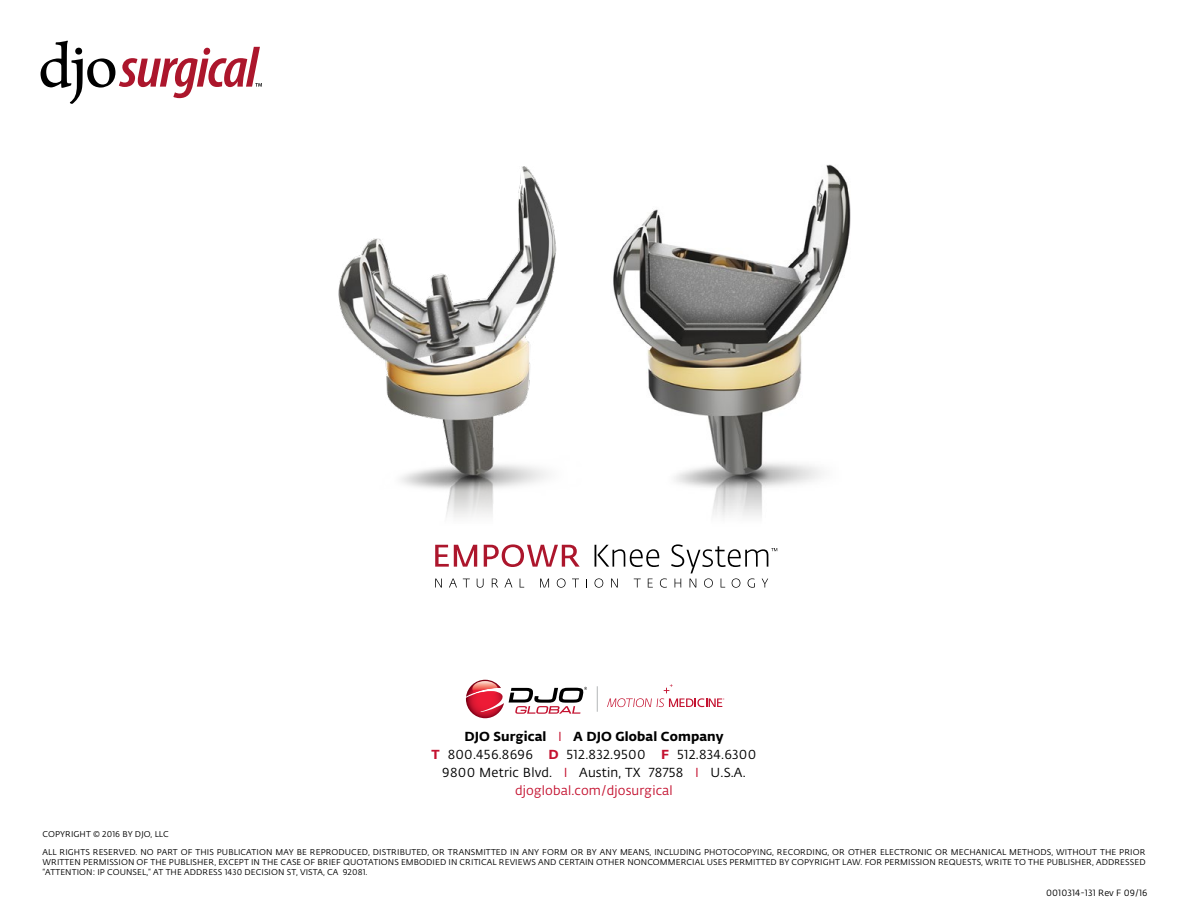
<style>
.page{position:relative;width:1188px;height:918px;background:#fff}
.page>*{position:absolute;margin:0;border:0;box-sizing:border-box;transform-origin:0 0}
.t1{font:12.9px/17.9px "Fedra Sans Alt Std";letter-spacing:.01em;color:#000;text-align:center}
.t2{font:9px "Fedra Sans Alt Pro";letter-spacing:.01em;color:#000}
.t3{font:8.25px/18.1px "Fedra Sans Alt Std";letter-spacing:.01em;color:#000}
.s1{font-weight:700}
.s2{color:#c41230}
.s3{font-weight:700;color:#c41230}
</style>
<div class="page">
<img style="left:594px;top:164px;width:257px;height:540px">
<img style="left:338px;top:166px;width:241px;height:534px">
<svg style="left:41px;top:41px;width:221px;height:63px"></svg>
<svg style="left:435px;top:544px;width:145px;height:23px"></svg>
<svg style="left:435px;top:579px;width:7px;height:9px"></svg>
<svg style="left:449px;top:579px;width:8px;height:9px"></svg>
<svg style="left:463px;top:579px;width:7px;height:9px"></svg>
<svg style="left:477px;top:579px;width:7px;height:9px"></svg>
<svg style="left:492px;top:579px;width:6px;height:9px"></svg>
<svg style="left:504px;top:579px;width:8px;height:9px"></svg>
<svg style="left:520px;top:579px;width:4px;height:9px"></svg>
<svg style="left:540px;top:579px;width:9px;height:9px"></svg>
<svg style="left:557px;top:578px;width:9px;height:10px"></svg>
<svg style="left:572px;top:579px;width:7px;height:9px"></svg>
<svg style="left:595px;top:544px;width:182px;height:44px"></svg>
<svg style="left:466px;top:680px;width:121px;height:38px"></svg>
<svg style="left:607px;top:684px;width:117px;height:23px"></svg>
<svg style="left:597px;top:686px;width:1px;height:26px"></svg>
<h1 class="t1" style="left:432px;top:728px;width:326px"><span class="s1">DJO Surgical</span> <span class="s2">I</span> <span class="s1">A DJO Global Company<br></span><span class="s3">T</span> 800.456.8696 <span class="s3">D</span> 512.832.9500 <span class="s3">F</span> 512.834.6300<br>9800 Metric Blvd. <span class="s2">I</span> Austin, TX 78758 <span class="s2">I</span> U.S.A. <span class="s2">djoglobal.com/djosurgical</span></h1>
<p class="t3" style="left:42px;top:825px;width:1105px">COPYRIGHT © 2016 BY DJO, LLC<br>ALL RIGHTS RESERVED. NO PART OF THIS PUBLICATION MAY BE REPRODUCED, DISTRIBUTED, OR TRANSMITTED IN ANY FORM OR BY ANY MEANS, INCLUDING PHOTOCOPYING, RECORDING, OR OTHER ELECTRONIC OR MECHANICAL METHODS, WITHOUT THE PRIOR</p>
<p class="t3" style="left:42px;top:858px;width:1105px;line-height:10.1px">WRITTEN PERMISSION OF THE PUBLISHER, EXCEPT IN THE CASE OF BRIEF QUOTATIONS EMBODIED IN CRITICAL REVIEWS AND CERTAIN OTHER NONCOMMERCIAL USES PERMITTED BY COPYRIGHT LAW. FOR PERMISSION REQUESTS, WRITE TO THE PUBLISHER, ADDRESSED “ATTENTION: IP COUNSEL,” AT THE ADDRESS 1430 DECISION ST, VISTA, CA 92081.</p>
<p class="t2" style="left:1046px;top:886px;width:103px">0010314-131 Rev F 09/16</p>
</div>
